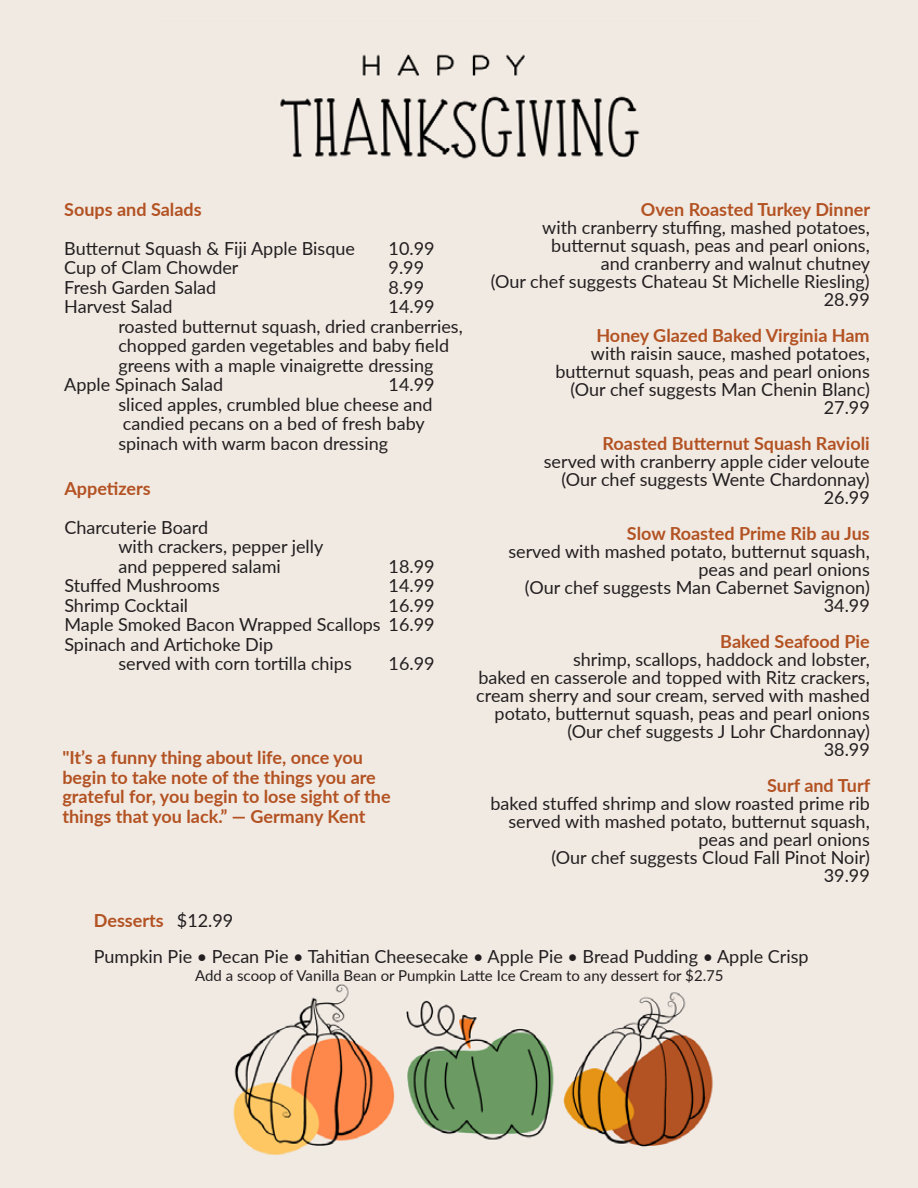
<style>
.page{position:relative;width:918px;height:1188px;background:#fff}
.page>*{position:absolute;margin:0;border:0;box-sizing:border-box;transform-origin:0 0}
.t1{font:18px/18px "Lato";color:#231f20;text-align:right}
.t2{font:700 18px/19.5px "Lato";color:#b35222}
.t3{font:15px "Lato";color:#231f20}
.s1{font-weight:700;color:#b35222}
</style>
<div class="page">
<div style="left:0;top:1px;width:917px;height:1187px;background:#f1eae3"></div>
<img style="left:280px;top:54px;width:360px;height:105px">
<img style="left:233px;top:984px;width:480px;height:171px">
<p class="t2" style="left:640px;top:199px;width:231px">Oven Roasted Turkey Dinner</p>
<p class="t1" style="left:490px;top:218px;width:381px">with cranberry stuffing, mashed potatoes, butternut squash, peas and pearl onions,<br>and cranberry and walnut chutney<br>(Our chef suggests Chateau St Michelle Riesling)<br>28.99</p>
<p class="t2" style="left:596px;top:325px;width:275px">Honey Glazed Baked Virginia Ham</p>
<p class="t1" style="left:555px;top:344px;width:316px">with raisin sauce, mashed potatoes, butternut squash, peas and pearl onions (Our chef suggests Man Chenin Blanc)<br>27.99</p>
<p class="t2" style="left:602px;top:433px;width:268px">Roasted Butternut Squash Ravioli</p>
<p class="t1" style="left:543px;top:452px;width:327px">served with cranberry apple cider veloute (Our chef suggests Wente Chardonnay)<br>26.99</p>
<p class="t2" style="left:626px;top:523px;width:244px">Slow Roasted Prime Rib au Jus</p>
<p class="t1" style="left:508px;top:542px;width:363px">served with mashed potato, butternut squash, peas and pearl onions<br>(Our chef suggests Man Cabernet Savignon)<br>34.99</p>
<p class="t2" style="left:720px;top:631px;width:151px">Baked Seafood Pie</p>
<p class="t1" style="left:476px;top:650px;width:395px">shrimp, scallops, haddock and lobster,<br>baked en casserole and topped with Ritz crackers, cream sherry and sour cream, served with mashed potato, butternut squash, peas and pearl onions (Our chef suggests J Lohr Chardonnay)<br>38.99</p>
<p class="t2" style="left:767px;top:775px;width:104px">Surf and Turf</p>
<p class="t1" style="left:490px;top:794px;width:380px">baked stuffed shrimp and slow roasted prime rib served with mashed potato, butternut squash, peas and pearl onions<br>(Our chef suggests Cloud Fall Pinot Noir)<br>39.99</p>
<p class="t1" style="left:94px;top:902px;width:716px;line-height:36px;text-align:left"><span class="s1">Desserts</span> $12.99<br>Pumpkin Pie • Pecan Pie • Tahitian Cheesecake • Apple Pie • Bread Pudding • Apple Crisp</p>
<p class="t3" style="left:195px;top:965px;width:530px">Add a scoop of Vanilla Bean or Pumpkin Latte Ice Cream to any dessert for $2.75</p>
<p class="t2" style="left:64px;top:199px;width:139px">Soups and Salads</p>
<p class="t1" style="left:64px;top:239px;width:292px">Butternut Squash &amp; Fiji Apple Bisque</p>
<p class="t1" style="left:388px;top:239px;width:48px">10.99</p>
<p class="t1" style="left:64px;top:258px;width:176px">Cup of Clam Chowder</p>
<p class="t1" style="left:388px;top:258px;width:37px">9.99</p>
<p class="t1" style="left:64px;top:278px;width:153px">Fresh Garden Salad</p>
<p class="t1" style="left:388px;top:278px;width:37px">8.99</p>
<p class="t1" style="left:64px;top:297px;width:110px">Harvest Salad</p>
<p class="t1" style="left:388px;top:297px;width:48px">14.99</p>
<p class="t1" style="left:118px;top:317px;width:346px">roasted butternut squash, dried cranberries,</p>
<p class="t1" style="left:118px;top:336px;width:332px">chopped garden vegetables and baby field</p>
<p class="t1" style="left:118px;top:355px;width:316px">greens with a maple vinaigrette dressing</p>
<p class="t1" style="left:64px;top:375px;width:160px">Apple Spinach Salad</p>
<p class="t1" style="left:118px;top:374px;width:317px;line-height:19.5px;text-align:left;text-indent:270px">14.99 sliced apples, crumbled blue cheese and candied pecans on a bed of fresh baby spinach with warm bacon dressing</p>
<p class="t2" style="left:64px;top:477px;width:88px">Appetizers</p>
<p class="t1" style="left:118px;top:516px;width:206px;line-height:19.5px;text-align:left;text-indent:-54px">Charcuterie Board<br>with crackers, pepper jelly and peppered salami</p>
<p class="t1" style="left:388px;top:556px;width:48px">18.99</p>
<p class="t1" style="left:64px;top:576px;width:157px">Stuffed Mushrooms</p>
<p class="t1" style="left:388px;top:576px;width:48px">14.99</p>
<p class="t1" style="left:64px;top:595px;width:125px">Shrimp Cocktail</p>
<p class="t1" style="left:388px;top:595px;width:48px">16.99</p>
<p class="t1" style="left:64px;top:615px;width:371px">Maple Smoked Bacon Wrapped Scallops 16.99</p>
<p class="t1" style="left:64px;top:634px;width:210px">Spinach and Artichoke Dip</p>
<p class="t1" style="left:118px;top:654px;width:235px">served with corn tortilla chips</p>
<p class="t1" style="left:388px;top:654px;width:48px">16.99</p>
<p class="t2" style="left:62px;top:747px;width:329px">"It’s a funny thing about life, once you begin to take note of the things you are grateful for, you begin to lose sight of the things that you lack.” ― Germany Kent</p>
</div>
